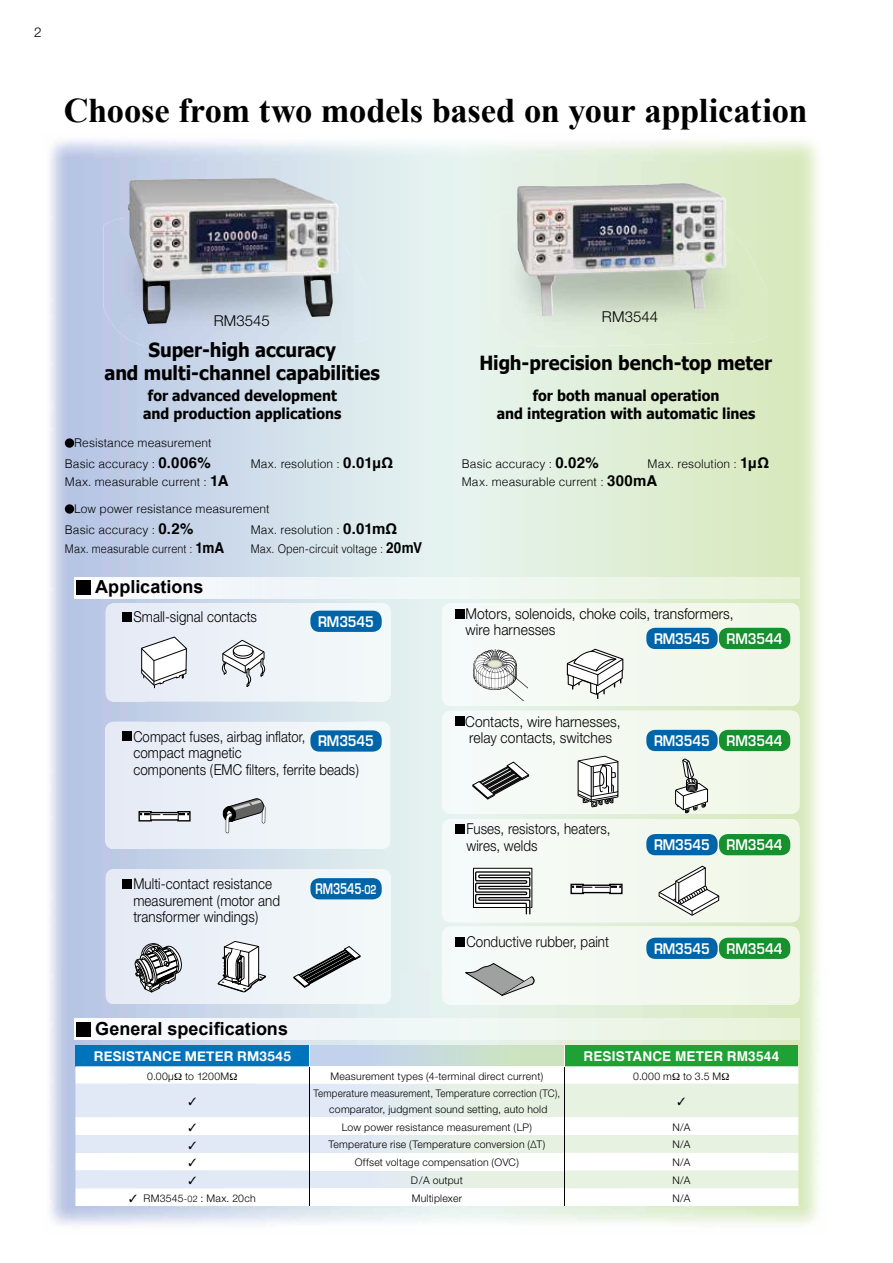
<style>
.page{position:relative;width:893px;height:1263px;background:#fff}
.page>*{position:absolute;margin:0;border:0;box-sizing:border-box;transform-origin:0 0}
.t1{font:700 34.5px "Times New Roman";letter-spacing:-.01em;color:#000}
.t2{font:700 19.5px/22.5px "Tahoma";letter-spacing:-.005em;color:#000;text-align:center;scale:.94 1}
.t3{font:700 18px "Arial";color:#000}
.t4{font:300 15px/16.5px "Helvetica Neue";letter-spacing:.005em;color:#000;scale:.89 1}
.t5{font:700 15px/18px "Tahoma";color:#000;text-align:center;scale:.94 1}
.t6{font:300 15px/16.5px "Helvetica Neue";letter-spacing:.005em;color:#000;scale:.92 1}
.t7{font:300 15px/16.5px "Helvetica Neue";letter-spacing:.005em;color:#000;scale:.87 1}
.t8{font:300 15px "Helvetica Neue";letter-spacing:.005em;color:#000}
.t9{font:600 14.25px "Eurostile";letter-spacing:-.005em;color:#fff;scale:.87 1}
.t10{font:600 14.25px "Eurostile";letter-spacing:-.005em;color:#fff;scale:.72 1}
.t11{font:700 13.5px "Helvetica Neue";letter-spacing:.015em;color:#fff}
.t12{font:700 13.5px "Helvetica";letter-spacing:.015em;color:#fff}
.t13{font:300 13.5px "Helvetica Neue";color:#000}
.t14{font:300 12px/21px "Helvetica";letter-spacing:.005em;color:#000}
.t15{font:300 12px "Helvetica";letter-spacing:.005em;color:#000;scale:.9 1}
.t16{font:300 10.5px "Helvetica Neue";letter-spacing:.02em;color:#000}
.t17{font:300 10.5px/15.8px "Helvetica Neue";letter-spacing:.02em;color:#000;text-align:center;scale:.93 1}
.s1{font-weight:700;font-size:15px}
.s2{font-size:12px}
.s3{font-family:"Helvetica"}
.s4{font-size:9px}
</style>
<div class="page">
<img style="left:50px;top:972px;width:769px;height:253px">
<img style="left:50px;top:140px;width:96px;height:832px">
<img style="left:460px;top:919px;width:359px;height:53px">
<img style="left:774px;top:140px;width:45px;height:779px">
<img style="left:74px;top:1018px;width:725px;height:22px">
<img style="left:103px;top:214px;width:267px;height:133px">
<img style="left:128px;top:178px;width:210px;height:146px">
<img style="left:489px;top:208px;width:278px;height:138px">
<img style="left:517px;top:183px;width:209px;height:133px">
<div style="left:65px;top:438px;width:9px;height:10px;background:#000;border-radius:50%"></div>
<div style="left:65px;top:504px;width:9px;height:10px;background:#000;border-radius:50%"></div>
<img style="left:74px;top:577px;width:725px;height:21px">
<div style="left:77px;top:580px;width:14px;height:14px;background:#000"></div>
<img style="left:442px;top:603px;width:357px;height:103px">
<svg style="left:475px;top:649px;width:53px;height:52px"></svg>
<svg style="left:566px;top:648px;width:58px;height:50px"></svg>
<div style="left:455px;top:609px;width:9px;height:10px;background:#000"></div>
<div style="left:719px;top:628px;width:71px;height:21px;background:#17902e;border-radius:9px"></div>
<div style="left:646px;top:628px;width:72px;height:21px;background:#0065a8;border-radius:9px"></div>
<img style="left:442px;top:711px;width:357px;height:103px">
<svg style="left:472px;top:761px;width:57px;height:39px"></svg>
<svg style="left:577px;top:755px;width:41px;height:52px"></svg>
<svg style="left:675px;top:758px;width:33px;height:55px"></svg>
<div style="left:455px;top:716px;width:9px;height:10px;background:#000"></div>
<div style="left:719px;top:730px;width:71px;height:21px;background:#17902e;border-radius:9px"></div>
<div style="left:646px;top:730px;width:72px;height:21px;background:#0065a8;border-radius:9px"></div>
<img style="left:442px;top:819px;width:357px;height:103px">
<div style="left:473px;top:868px;width:59px;height:39px;background:#fff"></div>
<div style="left:473px;top:868px;width:59px;height:40px;border:1px solid #000"></div>
<svg style="left:474px;top:871px;width:57px;height:44px"></svg>
<svg style="left:570px;top:883px;width:53px;height:12px"></svg>
<svg style="left:658px;top:865px;width:62px;height:51px"></svg>
<div style="left:455px;top:824px;width:9px;height:10px;background:#000"></div>
<div style="left:719px;top:834px;width:71px;height:21px;background:#17902e;border-radius:9px"></div>
<div style="left:646px;top:834px;width:72px;height:21px;background:#0065a8;border-radius:9px"></div>
<img style="left:442px;top:926px;width:357px;height:79px">
<svg style="left:464px;top:963px;width:71px;height:33px"></svg>
<div style="left:455px;top:937px;width:9px;height:9px;background:#000"></div>
<div style="left:719px;top:938px;width:71px;height:21px;background:#17902e;border-radius:9px"></div>
<div style="left:646px;top:938px;width:72px;height:21px;background:#0065a8;border-radius:9px"></div>
<div style="left:105px;top:722px;width:285px;height:127px;background:#ecf2f8"></div>
<svg style="left:222px;top:798px;width:43px;height:35px;background:#acafb2"></svg>
<svg style="left:138px;top:810px;width:53px;height:12px"></svg>
<div style="left:122px;top:732px;width:9px;height:9px;background:#000"></div>
<div style="left:310px;top:730px;width:72px;height:22px;background:#0065a8;border-radius:9px"></div>
<div style="left:106px;top:869px;width:285px;height:135px;background:#ecf2f8"></div>
<svg style="left:134px;top:942px;width:49px;height:50px;background:#95969a"></svg>
<svg style="left:293px;top:946px;width:68px;height:42px"></svg>
<svg style="left:218px;top:941px;width:48px;height:51px"></svg>
<div style="left:122px;top:879px;width:9px;height:10px;background:#000"></div>
<div style="left:310px;top:878px;width:72px;height:21px;background:#0065a8;border-radius:9px"></div>
<img style="left:106px;top:603px;width:285px;height:99px">
<svg style="left:141px;top:635px;width:46px;height:57px"></svg>
<svg style="left:221px;top:639px;width:45px;height:48px"></svg>
<div style="left:122px;top:612px;width:9px;height:10px;background:#000"></div>
<div style="left:310px;top:611px;width:72px;height:21px;background:#0065a8;border-radius:9px"></div>
<div style="left:77px;top:1022px;width:14px;height:14px;background:#000"></div>
<img style="left:473px;top:660px;width:21px;height:30px">
<svg style="left:75px;top:1045px;width:723px;height:161px"></svg>
<p class="t13" style="left:34px;top:24px;width:9px">2</p>
<h1 class="t1" style="left:64px;top:86px;width:745px">Choose from two models based on your application</h1>
<h3 class="t8" style="left:214px;top:312px;width:58px">RM3545</h3>
<h2 class="t2" style="left:105px;top:338px;width:295px">Super-high accuracy<br>and multi-channel capabilities</h2>
<h3 class="t5" style="left:143px;top:386px;width:212px">for advanced development and production applications</h3>
<p class="t14" style="left:74px;top:432px;width:139px">Resistance measurement</p>
<p class="t14" style="left:65px;top:453px;width:147px">Basic accuracy : <span class="s1">0.006%</span></p>
<p class="t14" style="left:251px;top:453px;width:144px">Max. resolution : <span class="s1">0.01μΩ</span></p>
<p class="t14" style="left:65px;top:471px;width:165px">Max. measurable current : <span class="s1">1A</span></p>
<p class="t14" style="left:65px;top:498px;width:206px;text-indent:9px">Low power resistance measurement<br>Basic accuracy : <span class="s1">0.2%</span></p>
<p class="t14" style="left:251px;top:519px;width:148px">Max. resolution : <span class="s1">0.01mΩ</span></p>
<p class="t15" style="left:65px;top:541px;width:179px">Max. measurable current : <span class="s1">1mA</span></p>
<p class="t15" style="left:251px;top:541px;width:192px">Max. Open-circuit voltage : <span class="s1">20mV</span></p>
<h3 class="t3" style="left:95px;top:575px;width:110px">Applications</h3>
<h3 class="t4" style="left:133px;top:608px;width:140px">Small-signal contacts</h3>
<h3 class="t9" style="left:318px;top:612px;width:66px">RM3545</h3>
<h3 class="t7" style="left:133px;top:728px;width:261px">Compact fuses, airbag inflator, compact magnetic<br>components (EMC filters, ferrite beads)</h3>
<h3 class="t9" style="left:318px;top:732px;width:66px">RM3545</h3>
<h3 class="t4" style="left:133px;top:875px;width:166px">Multi-contact resistance measurement (motor and transformer windings)</h3>
<h3 class="t10" style="left:315px;top:880px;width:87px">RM3545<span class="s2">-02</span></h3>
<h3 class="t3" style="left:95px;top:1017px;width:194px">General specifications</h3>
<h3 class="t8" style="left:602px;top:307px;width:58px">RM3544</h3>
<h2 class="t2" style="left:479px;top:351px;width:313px">High-precision bench-top meter</h2>
<h3 class="t5" style="left:497px;top:386px;width:277px">for both manual operation<br>and integration with automatic lines</h3>
<p class="t14" style="left:462px;top:453px;width:138px">Basic accuracy : <span class="s1">0.02%</span></p>
<p class="t14" style="left:648px;top:453px;width:123px">Max. resolution : <span class="s1">1μΩ</span></p>
<p class="t14" style="left:462px;top:471px;width:197px">Max. measurable current : <span class="s1">300mA</span></p>
<h3 class="t6" style="left:466px;top:605px;width:293px">Motors, solenoids, choke coils, transformers, wire harnesses</h3>
<h3 class="t9" style="left:654px;top:630px;width:149px">RM3545 RM3544</h3>
<h3 class="t6" style="left:465px;top:713px;width:170px">Contacts, wire harnesses, relay contacts, switches</h3>
<h3 class="t4" style="left:466px;top:820px;width:163px">Fuses, resistors, heaters, wires, welds</h3>
<h3 class="t9" style="left:654px;top:732px;width:149px">RM3545 RM3544</h3>
<h3 class="t9" style="left:654px;top:836px;width:149px">RM3545 RM3544</h3>
<h3 class="t4" style="left:466px;top:933px;width:162px">Conductive rubber, paint</h3>
<h3 class="t9" style="left:654px;top:939px;width:149px">RM3545 RM3544</h3>
<p class="t11" style="left:94px;top:1048px;width:199px">RESISTANCE METER RM3545</p>
<p class="t12" style="left:584px;top:1046px;width:197px">RESISTANCE METER RM3544</p>
<p class="t16" style="left:147px;top:1069px;width:83px">0.00µ to 1200M</p>
<p class="t16" style="left:331px;top:1069px;width:214px">Measurement types (4-terminal direct current)</p>
<p class="t16" style="left:633px;top:1069px;width:89px">0.000 m to 3.5 M</p>
<p class="t17" style="left:313px;top:1085px;width:267px">Temperature measurement, Temperature correction (TC), comparator, judgment sound setting, auto hold</p>
<p class="t16" style="left:342px;top:1120px;width:192px">Low power resistance measurement (LP)</p>
<p class="t16" style="left:672px;top:1120px;width:20px">N/A</p>
<p class="t16" style="left:328px;top:1138px;width:219px">Temperature rise (Temperature conversion (<span class="s3">∆T</span>)</p>
<p class="t16" style="left:672px;top:1138px;width:20px">N/A</p>
<p class="t16" style="left:355px;top:1156px;width:166px">Offset voltage compensation (OVC)</p>
<p class="t16" style="left:672px;top:1156px;width:20px">N/A</p>
<p class="t16" style="left:411px;top:1174px;width:54px">D/A output</p>
<p class="t16" style="left:672px;top:1174px;width:20px">N/A</p>
<p class="t16" style="left:129px;top:1191px;width:128px">✓ RM3545<span class="s4">-02</span> : Max. 20ch</p>
<p class="t16" style="left:412px;top:1191px;width:52px">Multiplexer</p>
<p class="t16" style="left:672px;top:1191px;width:20px">N/A</p>
</div>
